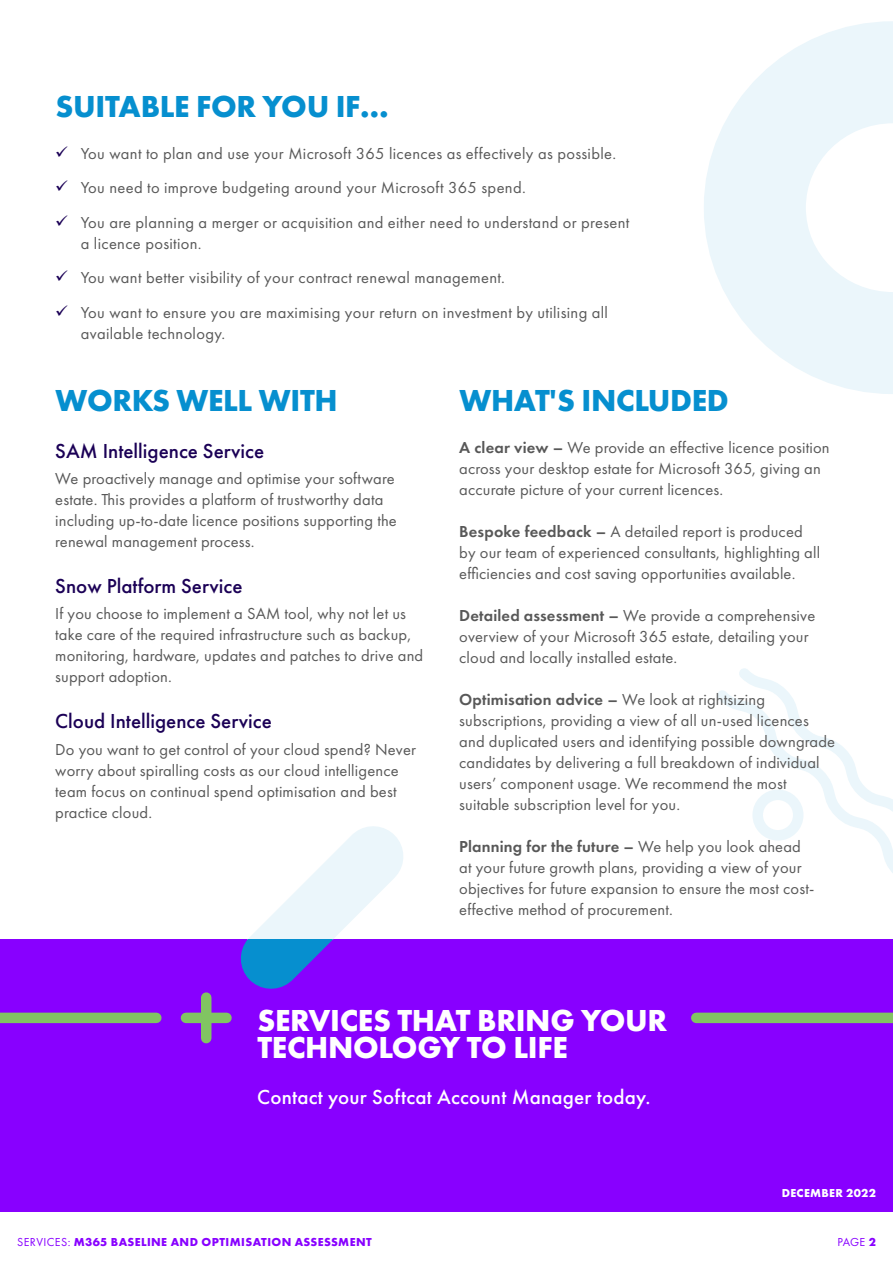
<style>
.page{position:relative;width:893px;height:1263px;background:#fff}
.page>*{position:absolute;margin:0;border:0;box-sizing:border-box;transform-origin:0 0}
.t1{font:700 31.5px "Futura PT";letter-spacing:-.01em;color:#068fcf}
.t2{font:700 31.5px/27px "Futura PT";letter-spacing:-.01em;color:#fff}
.t3{font:500 21px "Futura PT";color:#1b0056}
.t4{font:500 21px "Futura PT";letter-spacing:.01em;color:#fff}
.t5{font:16.5px/21px "Futura PT";letter-spacing:.01em;color:#585858}
.t6{font:700 12px "Futura PT";letter-spacing:.035em;color:#80f}
.t7{font:700 12px "Futura PT";letter-spacing:.025em;color:#fff}
.t8{font:12px "Futura PT";color:#80f}
.s1{font-weight:600}
.s2{font-weight:400}
.s3{font-weight:700}
</style>
<div class="page">
<div style="left:0;top:939px;width:893px;height:273px;background:#80f"></div>
<div style="left:186px;top:1013px;width:40px;height:10px;background:#81c462"></div>
<div style="left:201px;top:997px;width:10px;height:41px;background:#81c462"></div>
<div style="left:0;top:1013px;width:156px;height:10px;background:#81c462"></div>
<svg style="left:739px;top:668px;width:154px;height:356px"></svg>
<svg style="left:704px;top:21px;width:189px;height:373px"></svg>
<svg style="left:240px;top:826px;width:163px;height:163px"></svg>
<div style="left:696px;top:1013px;width:197px;height:10px;background:#81c462"></div>
<h1 class="t1" style="left:55px;top:86px;width:335px">SUITABLE FOR YOU IF…</h1>
<p class="t5" style="left:81px;top:136px;width:550px;line-height:34.5px">You want to plan and use your Microsoft 365 licences as effectively as possible.<br>You need to improve budgeting around your Microsoft 365 spend.<br>You are planning a merger or acquisition and either need to understand or present</p>
<p class="t5" style="left:81px;top:226px;width:529px;line-height:34.5px">a licence position.<br>You want better visibility of your contract renewal management.<br>You want to ensure you are maximising your return on investment by utilising all</p>
<p class="t5" style="left:81px;top:323px;width:146px">available technology.</p>
<h1 class="t1" style="left:55px;top:380px;width:284px">WORKS WELL WITH</h1>
<p class="t3" style="left:55px;top:438px;width:210px">SAM Intelligence Service</p>
<p class="t5" style="left:55px;top:468px;width:343px">We proactively manage and optimise your software estate. This provides a platform of trustworthy data including up-to-date licence positions supporting the renewal management process.</p>
<p class="t3" style="left:55px;top:573px;width:189px">Snow Platform Service</p>
<p class="t5" style="left:55px;top:603px;width:369px">If you choose to implement a SAM tool, why not let us take care of the required infrastructure such as backup, monitoring, hardware, updates and patches to drive and support adoption.</p>
<p class="t3" style="left:55px;top:709px;width:218px">Cloud Intelligence Service</p>
<p class="t5" style="left:55px;top:739px;width:362px">Do you want to get control of your cloud spend? Never worry about spiralling costs as our cloud intelligence team focus on continual spend optimisation and best practice cloud.</p>
<h1 class="t1" style="left:459px;top:380px;width:271px">WHAT'S INCLUDED</h1>
<p class="t5" style="left:459px;top:437px;width:372px"><span class="s1">A clear view –</span> We provide an effective licence position across your desktop estate for Microsoft 365, giving an accurate picture of your current licences.</p>
<p class="t5" style="left:459px;top:521px;width:362px"><span class="s1">Bespoke feedback –</span> A detailed report is produced by our team of experienced consultants, highlighting all efficiencies and cost saving opportunities available.</p>
<p class="t5" style="left:459px;top:605px;width:358px"><span class="s1">Detailed assessment –</span> We provide a comprehensive overview of your Microsoft 365 estate, detailing your cloud and locally installed estate.</p>
<p class="t5" style="left:459px;top:689px;width:377px"><span class="s1">Optimisation advice –</span> We look at rightsizing subscriptions, providing a view of all un-used licences and duplicated users and identifying possible downgrade candidates by delivering a full breakdown of individual users’ component usage. We recommend the most suitable subscription level for you.</p>
<p class="t5" style="left:459px;top:836px;width:357px"><span class="s1">Planning for the future –</span> We help you look ahead at your future growth plans, providing a view of your objectives for future expansion to ensure the most cost&shy;effective method of procurement.</p>
<h1 class="t2" style="left:257px;top:1006px;width:411px">SERVICES THAT BRING YOUR<br>TECHNOLOGY TO LIFE</h1>
<p class="t4" style="left:257px;top:1084px;width:395px">Contact your Softcat Account Manager today.</p>
<p class="t6" style="left:17px;top:1234px;width:356px"><span class="s2">SERVICES:</span> M365 BASELINE AND OPTIMISATION ASSESSMENT</p>
<p class="t7" style="left:782px;top:1185px;width:96px">DECEMBER 2022</p>
<p class="t8" style="left:837px;top:1235px;width:40px">PAGE <span class="s3">2</span></p>
</div>
